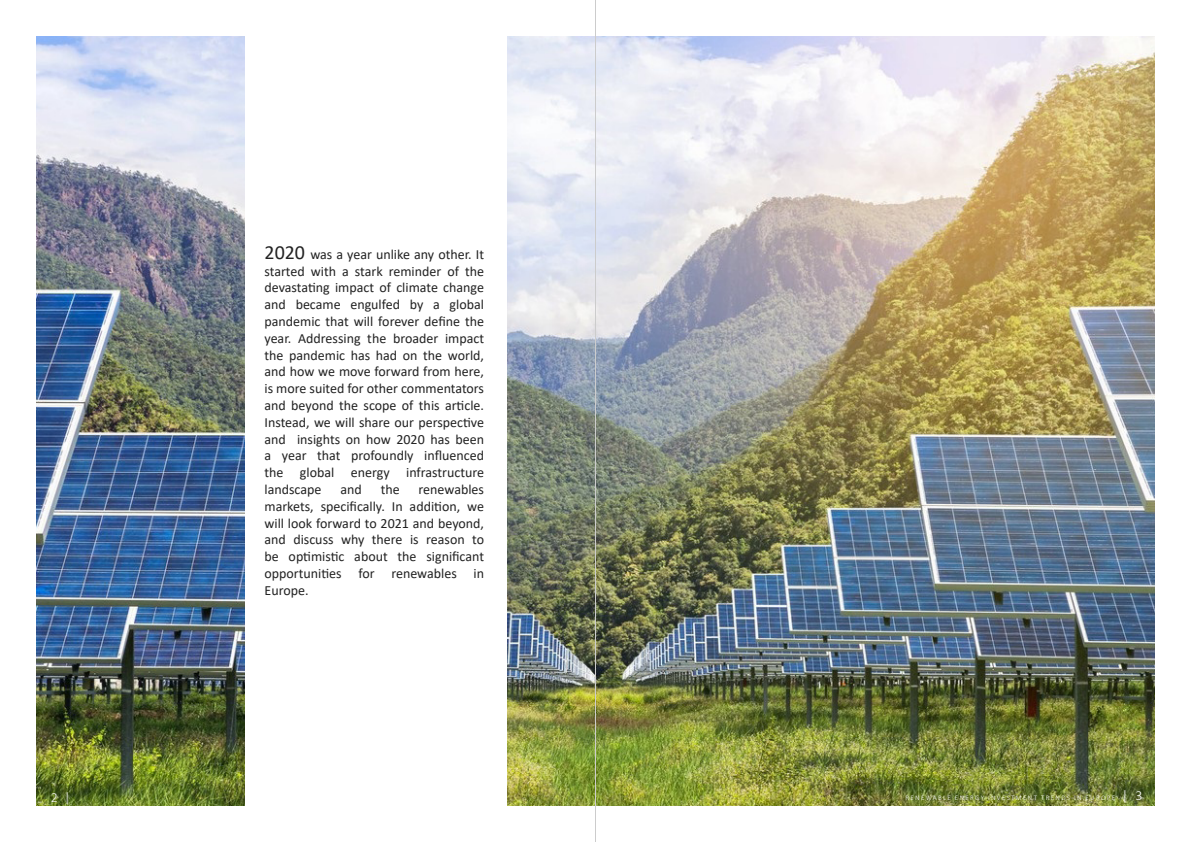
<style>
.page{position:relative;width:1191px;height:842px;background:#fff}
.page>*{position:absolute;margin:0;border:0;box-sizing:border-box;transform-origin:0 0}
.t1{font:14px/16.8px "Calibri";color:#222;text-align:justify}
.t2{font:300 14px "Calibri";color:#fff}
.t3{font:300 7px "Calibri";letter-spacing:.19em;color:#fff}
.s1{font-size:20px}
.s2{font-size:14px}
</style>
<div class="page">
<img style="left:36px;top:36px;width:1118px;height:770px">
<div style="left:245px;top:0;width:262px;height:842px;background:#fff"></div>
<hr style="left:595px;top:0;width:1px;height:842px;background:#ccc">
<p class="t1" style="left:264px;top:245px;width:221px"><span class="s1">2020</span> was a year unlike any other. It started with a stark reminder of the devastating impact of climate change and became engulfed by a global pandemic that will forever define the year. Addressing the broader impact the pandemic has had on the world, and how we move forward from here, is more suited for other commentators and beyond the scope of this article.<br>Instead, we will share our perspective and insights on how 2020 has been a year that profoundly influenced the global energy infrastructure landscape</p>
<p class="t1" style="left:264px;top:481px;width:221px;text-indent:154px">renewables markets, specifically. In addition, we will look forward to 2021 and beyond, and discuss why there is reason to be optimistic about the significant opportunities for renewables in Europe.</p>
<p class="t1" style="left:340px;top:481px;width:23px">and</p>
<p class="t1" style="left:381px;top:481px;width:21px">the</p>
<p class="t2" style="left:51px;top:789px;width:21px">2 |</p>
<p class="t3" style="left:905px;top:793px;width:238px">RENEWABLE ENERGY INVESTMENT TRENDS IN EUROPE <span class="s2">| 3</span></p>
</div>
